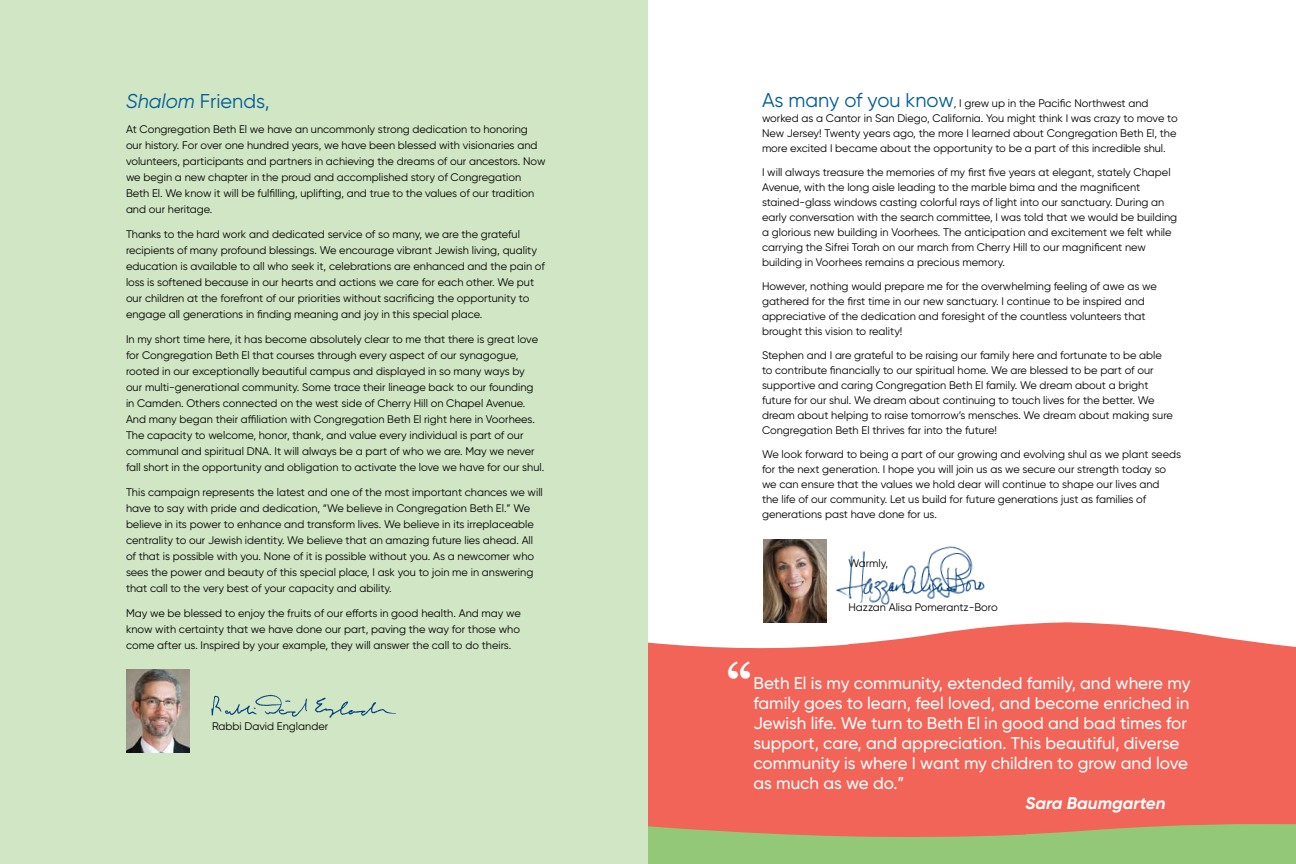
<style>
.page{position:relative;width:1296px;height:864px;background:#fff}
.page>*{position:absolute;margin:0;border:0;box-sizing:border-box;transform-origin:0 0}
.t1{font:700 50px "Georgia";color:#fff}
.t2{font:20px "Gilroy";color:#005c9a}
.t3{font:500 17px/20px "Gilroy";color:#fff}
.t4{font:italic 700 17px "Gilroy";color:#fff}
.t5{font:11px/16px "Gilroy";color:#000}
.s1{font-style:italic}
.s2{font-size:20px;color:#005c9a}
</style>
<div class="page">
<svg style="left:648px;top:622px;width:648px;height:201px;background:#f16e62"></svg>
<div style="left:0;top:0;width:648px;height:864px;background:#d1e6c4"></div>
<img style="left:126px;top:670px;width:64px;height:82px">
<svg style="left:648px;top:823px;width:648px;height:41px;background:#a5b371"></svg>
<img style="left:763px;top:539px;width:63px;height:83px">
<img style="left:211px;top:694px;width:185px;height:24px">
<img style="left:836px;top:546px;width:149px;height:59px">
<h2 class="t2" style="left:126px;top:89px;width:145px"><span class="s1">Shalom</span> Friends,</h2>
<p class="t5" style="left:126px;top:121px;width:421px">At Congregation Beth El we have an uncommonly strong dedication to honoring our history. For over one hundred years, we have been blessed with visionaries and volunteers, participants and partners in achieving the dreams of our ancestors. Now we begin a new chapter in the proud and accomplished story of Congregation Beth El. We know it will be fulfilling, uplifting, and true to the values of our tradition and our heritage.</p>
<p class="t5" style="left:126px;top:226px;width:420px">Thanks to the hard work and dedicated service of so many, we are the grateful recipients of many profound blessings. We encourage vibrant Jewish living, quality education is available to all who seek it, celebrations are enhanced and the pain of loss is softened because in our hearts and actions we care for each other. We put our children at the forefront of our priorities without sacrificing the opportunity to engage all generations in finding meaning and joy in this special place.</p>
<p class="t5" style="left:126px;top:331px;width:420px">In my short time here, it has become absolutely clear to me that there is great love for Congregation Beth El that courses through every aspect of our synagogue, rooted in our exceptionally beautiful campus and displayed in so many ways by<br>our multi-generational community. Some trace their lineage back to our founding in Camden. Others connected on the west side of Cherry Hill on Chapel Avenue.<br>And many began their affiliation with Congregation Beth El right here in Voorhees.<br>The capacity to welcome, honor, thank, and value every individual is part of our communal and spiritual DNA. It will always be a part of who we are. May we never fall short in the opportunity and obligation to activate the love we have for our shul.</p>
<p class="t5" style="left:126px;top:484px;width:418px">This campaign represents the latest and one of the most important chances we will have to say with pride and dedication, “We believe in Congregation Beth El.” We believe in its power to enhance and transform lives. We believe in its irreplaceable centrality to our Jewish identity. We believe that an amazing future lies ahead. All of that is possible with you. None of it is possible without you. As a newcomer who sees the power and beauty of this special place, I ask you to join me in answering that call to the very best of your capacity and ability.</p>
<p class="t5" style="left:126px;top:605px;width:396px;text-align:justify">May we be blessed to enjoy the fruits of our efforts in good health. And may we know with certainty that we have done our part, paving the way for those who come after us. Inspired by your example, they will answer the call to do theirs.</p>
<p class="t5" style="left:212px;top:718px;width:118px">Rabbi David Englander</p>
<p class="t5" style="left:762px;top:96px;width:417px;line-height:15px"><span class="s2">As many of you know</span>, I grew up in the Pacific Northwest and worked as a Cantor in San Diego, California. You might think I was crazy to move to New Jersey! Twenty years ago, the more I learned about Congregation Beth El, the more excited I became about the opportunity to be a part of this incredible shul.</p>
<p class="t5" style="left:762px;top:165px;width:417px;line-height:15px">I will always treasure the memories of my first five years at elegant, stately Chapel Avenue, with the long aisle leading to the marble bima and the magnificent stained-glass windows casting colorful rays of light into our sanctuary. During an early conversation with the search committee, I was told that we would be building a glorious new building in Voorhees. The anticipation and excitement we felt while carrying the Sifrei Torah on our march from Cherry Hill to our magnificent new building in Voorhees remains a precious memory.</p>
<p class="t5" style="left:762px;top:279px;width:396px;line-height:15px">However, nothing would prepare me for the overwhelming feeling of awe as we gathered for the first time in our new sanctuary. I continue to be inspired and appreciative of the dedication and foresight of the countless volunteers that brought this vision to reality!</p>
<p class="t5" style="left:762px;top:348px;width:412px;line-height:15px">Stephen and I are grateful to be raising our family here and fortunate to be able to contribute financially to our spiritual home. We are blessed to be part of our supportive and caring Congregation Beth El family. We dream about a bright future for our shul. We dream about continuing to touch lives for the better. We dream about helping to raise tomorrow’s mensches. We dream about making sure Congregation Beth El thrives far into the future!</p>
<p class="t5" style="left:762px;top:447px;width:421px;line-height:15px">We look forward to being a part of our growing and evolving shul as we plant seeds for the next generation. I hope you will join us as we secure our strength today so we can ensure that the values we hold dear will continue to shape our lives and<br>the life of our community. Let us build for future generations just as families of generations past have done for us.</p>
<p class="t5" style="left:849px;top:555px;width:41px">Warmly,</p>
<p class="t5" style="left:849px;top:599px;width:151px">Hazzan Alisa Pomerantz-Boro</p>
<h1 class="t1" style="left:726px;top:644px;width:27px">“</h1>
<p class="t3" style="left:754px;top:673px;width:438px">Beth El is my community, extended family, and where my family goes to learn, feel loved, and become enriched in Jewish life. We turn to Beth El in good and bad times for support, care, and appreciation. This beautiful, diverse community is where I want my children to grow and love as much as we do.”</p>
<h3 class="t4" style="left:1026px;top:792px;width:142px">Sara Baumgarten</h3>
</div>
